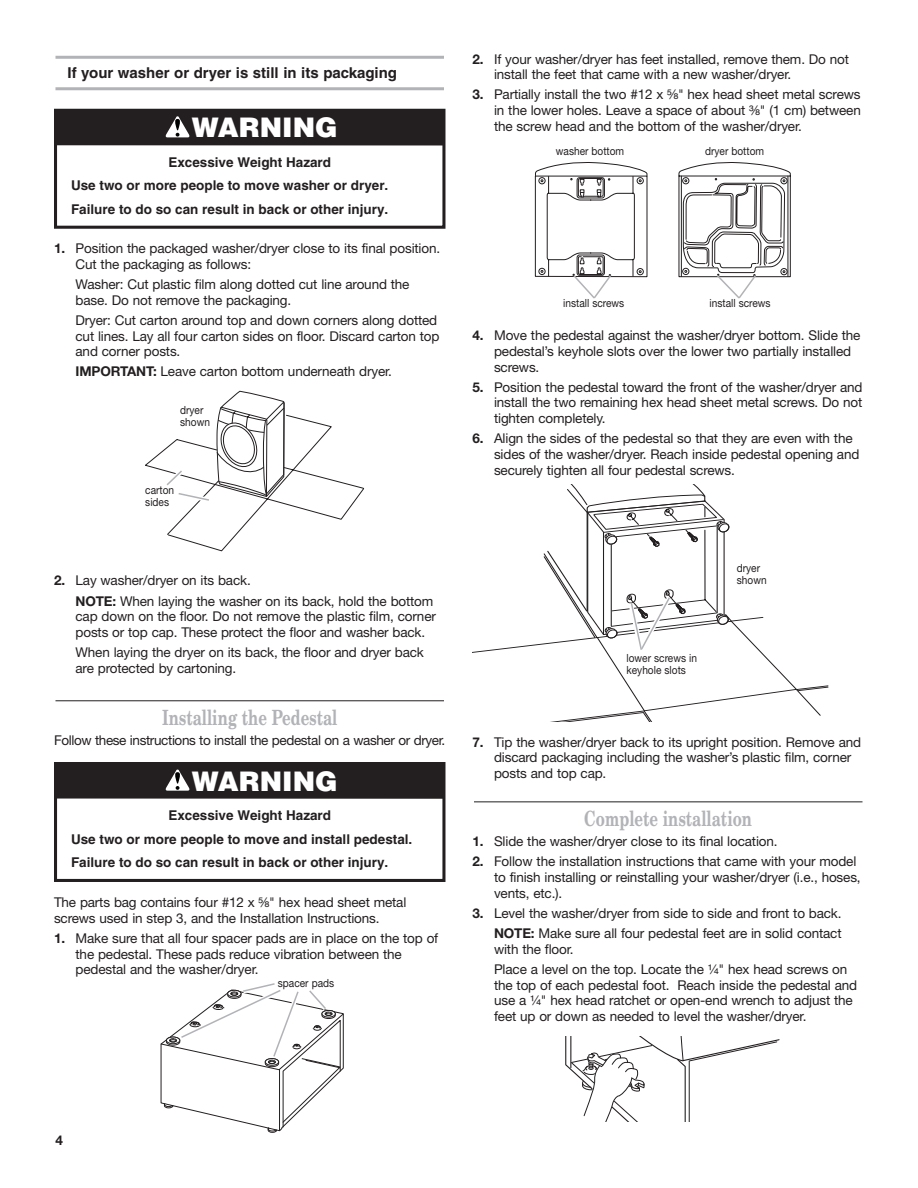
<style>
.page{position:relative;width:918px;height:1188px;background:#fff}
.page>*{position:absolute;margin:0;border:0;box-sizing:border-box;transform-origin:0 0}
.t1{font:900 27px "Helvetica";color:#fff}
.t2{font:700 21px "New Century Schlbk";color:#b2b3b7;scale:.71 1}
.t3{font:700 15px "Helvetica";color:#231f20}
.t4{font:13.5px/15.8px "Helvetica Neue";letter-spacing:-.01em;color:#231f20}
.t5{font:700 13.5px/23.2px "Helvetica";color:#231f20}
.t6{font:700 13.5px "Helvetica Neue";color:#231f20}
.t7{font:11.25px/12px "Helvetica Neue";color:#231f20;scale:.9 1}
.s1{font-weight:700}
.s2{font-family:"Helvetica Fraction"}
</style>
<div class="page">
<hr style="left:474px;top:801px;width:388px;height:1px;background:#231f20">
<svg style="left:472px;top:553px;width:356px;height:168px"></svg>
<svg style="left:546px;top:484px;width:252px;height:228px"></svg>
<hr style="left:56px;top:700px;width:388px;height:1px;background:#231f20">
<hr style="left:56px;top:87px;width:388px;height:3px;background:#b2b3b7">
<hr style="left:56px;top:56px;width:388px;height:3px;background:#b2b3b7">
<div style="left:54px;top:109px;width:391px;height:120px;border:3px solid #231f20"></div>
<div style="left:56px;top:109px;width:388px;height:37px;background:#231f20"></div>
<svg style="left:165px;top:116px;width:25px;height:21px"></svg>
<div style="left:54px;top:762px;width:391px;height:120px;border:3px solid #231f20"></div>
<div style="left:56px;top:763px;width:388px;height:36px;background:#231f20"></div>
<svg style="left:165px;top:769px;width:25px;height:22px"></svg>
<svg style="left:145px;top:390px;width:220px;height:162px"></svg>
<svg style="left:161px;top:983px;width:183px;height:150px"></svg>
<svg style="left:678px;top:162px;width:113px;height:137px"></svg>
<svg style="left:535px;top:162px;width:113px;height:137px"></svg>
<svg style="left:565px;top:1036px;width:215px;height:86px"></svg>
<p class="t3" style="left:68px;top:67px;width:331px">If your washer or dryer is still in its packaging</p>
<h1 class="t1" style="left:192px;top:118px;width:148px">WARNING</h1>
<p class="t5" style="left:71px;top:152px;width:319px;text-indent:97px">Excessive Weight Hazard<br>Use two or more people to move washer or dryer.<br>Failure to do so can result in back or other injury.</p>
<p class="t4" style="left:76px;top:242px;width:366px;text-indent:-22px"><span class="s1">1.</span> Position the packaged washer/dryer close to its final position.<br>Cut the packaging as follows:</p>
<p class="t4" style="left:76px;top:278px;width:336px">Washer: Cut plastic film along dotted cut line around the base. Do not remove the packaging.</p>
<p class="t4" style="left:76px;top:313px;width:366px">Dryer: Cut carton around top and down corners along dotted cut lines. Lay all four carton sides on floor. Discard carton top and corner posts.</p>
<p class="t4" style="left:76px;top:365px;width:318px"><span class="s1">IMPORTANT:</span> Leave carton bottom underneath dryer.</p>
<p class="t7" style="left:180px;top:405px;width:35px">dryer shown</p>
<p class="t7" style="left:145px;top:485px;width:34px">carton sides</p>
<p class="t4" style="left:76px;top:572px;width:359px;line-height:20.1px;text-indent:-22px"><span class="s1">2.</span> Lay washer/dryer on its back.<br><span class="s1">NOTE:</span> When laying the washer on its back, hold the bottom</p>
<p class="t4" style="left:76px;top:610px;width:362px">cap down on the floor. Do not remove the plastic film, corner posts or top cap. These protect the floor and washer back.</p>
<p class="t4" style="left:76px;top:646px;width:350px">When laying the dryer on its back, the floor and dryer back are protected by cartoning.</p>
<h2 class="t2" style="left:162px;top:710px;width:248px">Installing the Pedestal</h2>
<p class="t4" style="left:54px;top:734px;width:393px">Follow these instructions to install the pedestal on a washer or dryer.</p>
<h1 class="t1" style="left:192px;top:771px;width:148px">WARNING</h1>
<p class="t5" style="left:71px;top:805px;width:343px;text-indent:97px">Excessive Weight Hazard<br>Use two or more people to move and install pedestal.<br>Failure to do so can result in back or other injury.</p>
<p class="t4" style="left:54px;top:896px;width:354px">The parts bag contains four #12 x <span class="s2">⁵⁄₈</span>" hex head sheet metal screws used in step 3, and the Installation Instructions.</p>
<p class="t4" style="left:76px;top:932px;width:364px;text-indent:-22px"><span class="s1">1.</span> Make sure that all four spacer pads are in place on the top of the pedestal. These pads reduce vibration between the pedestal and the washer/dryer.</p>
<p class="t7" style="left:278px;top:978px;width:64px">spacer pads</p>
<p class="t4" style="left:494px;top:52px;width:357px;text-indent:-22px"><span class="s1">2.</span> If your washer/dryer has feet installed, remove them. Do not install the feet that came with a new washer/dryer.</p>
<p class="t4" style="left:494px;top:88px;width:368px;text-align:justify;text-indent:-22px"><span class="s1">3.</span> Partially install the two #12 x <span class="s2">⁵⁄₈</span>" hex head sheet metal screws in the lower holes. Leave a space of about <span class="s2">³⁄₈</span>" (1 cm) between the screw head and the bottom of the washer/dryer.</p>
<p class="t7" style="left:556px;top:146px;width:77px">washer bottom</p>
<p class="t7" style="left:563px;top:298px;width:69px">install screws</p>
<p class="t7" style="left:705px;top:146px;width:67px">dryer bottom</p>
<p class="t7" style="left:710px;top:298px;width:69px">install screws</p>
<p class="t4" style="left:494px;top:329px;width:368px;text-indent:-22px"><span class="s1">4.</span> Move the pedestal against the washer/dryer bottom. Slide the pedestal’s keyhole slots over the lower two partially installed screws.</p>
<p class="t4" style="left:494px;top:380px;width:370px;text-align:justify;text-indent:-22px"><span class="s1">5.</span> Position the pedestal toward the front of the washer/dryer and install the two remaining hex head sheet metal screws. Do not tighten completely.</p>
<p class="t4" style="left:494px;top:432px;width:367px;text-indent:-22px"><span class="s1">6.</span> Align the sides of the pedestal so that they are even with the sides of the washer/dryer. Reach inside pedestal opening and securely tighten all four pedestal screws.</p>
<p class="t7" style="left:627px;top:653px;width:80px">lower screws in keyhole slots</p>
<p class="t7" style="left:737px;top:563px;width:35px">dryer shown</p>
<p class="t4" style="left:494px;top:735px;width:369px;text-indent:-22px"><span class="s1">7.</span> Tip the washer/dryer back to its upright position. Remove and discard packaging including the washer’s plastic film, corner posts and top cap.</p>
<h2 class="t2" style="left:584px;top:811px;width:238px">Complete installation</h2>
<p class="t4" style="left:472px;top:835px;width:307px"><span class="s1">1.</span> Slide the washer/dryer close to its final location.</p>
<p class="t4" style="left:494px;top:855px;width:368px;text-indent:-22px"><span class="s1">2.</span> Follow the installation instructions that came with your model to finish installing or reinstalling your washer/dryer (i.e., hoses, vents, etc.).</p>
<p class="t4" style="left:472px;top:904px;width:371px;line-height:20.1px;text-align:right"><span class="s1">3.</span> Level the washer/dryer from side to side and front to back.<br><span class="s1">NOTE:</span> Make sure all four pedestal feet are in solid contact</p>
<p class="t4" style="left:494px;top:940px;width:355px;line-height:20.1px">with the floor.<br>Place a level on the top. Locate the <span class="s2">¹⁄₄</span>" hex head screws on</p>
<p class="t4" style="left:494px;top:978px;width:365px">the top of each pedestal foot. Reach inside the pedestal and use a <span class="s2">¹⁄₄</span>" hex head ratchet or open-end wrench to adjust the feet up or down as needed to level the washer/dryer.</p>
<p class="t6" style="left:56px;top:1136px;width:9px">4</p>
</div>
